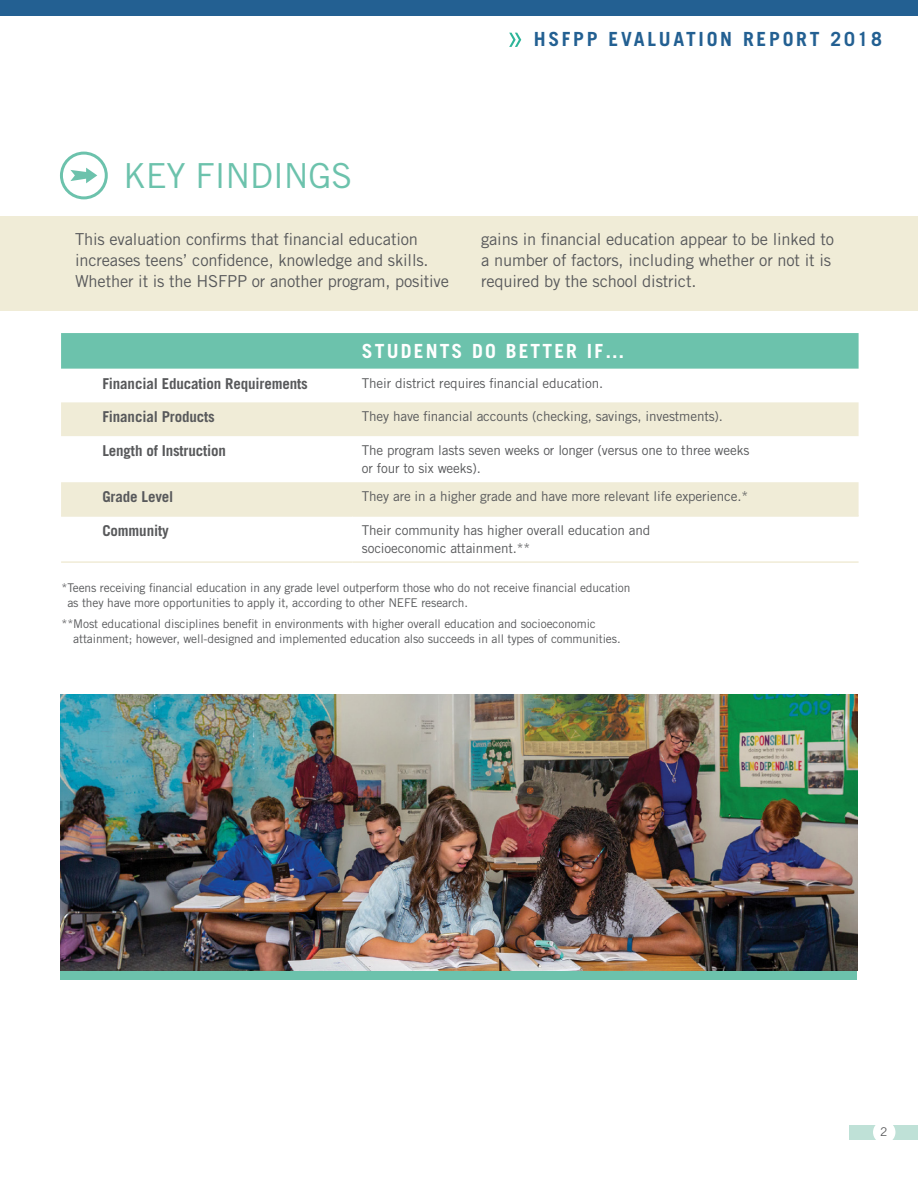
<style>
.page{position:relative;width:918px;height:1188px;background:#fff}
.page>*{position:absolute;margin:0;border:0;box-sizing:border-box;transform-origin:0 0}
.t1{font:34.5px "Trade Gothic LT Std";letter-spacing:-.01em;color:#6cc2ac}
.t2{font:700 19.5px "Trade Gothic LT Std";letter-spacing:.14em;color:#236092}
.t3{font:700 19.5px "Trade Gothic LT Std";letter-spacing:.11em;color:#fff}
.t4{font:16.5px/21px "Trade Gothic LT Std";letter-spacing:-.01em;color:#58595b}
.t5{font:700 15px "Trade Gothic LT Std";letter-spacing:-.01em;color:#58595b}
.t6{font:13.5px/18px "Trade Gothic LT Std";letter-spacing:-.01em;color:#58595b}
.t7{font:12px/15px "Trade Gothic LT Std";letter-spacing:-.01em;color:#58595b}
</style>
<div class="page">
<div style="left:0;top:0;width:918px;height:16px;background:#236092"></div>
<svg style="left:509px;top:33px;width:12px;height:14px"></svg>
<div style="left:849px;top:1125px;width:69px;height:15px;background:#bfe1d7"></div>
<div style="left:873px;top:1121px;width:22px;height:23px;background:#fff;border-radius:50%"></div>
<div style="left:0;top:216px;width:918px;height:94px;background:#f0ecd7"></div>
<div style="left:61px;top:970px;width:796px;height:9px;background:#6cc2ac"></div>
<svg style="left:60px;top:152px;width:48px;height:47px"></svg>
<div style="left:61px;top:333px;width:798px;height:36px;background:#6cc2ac"></div>
<svg style="left:61px;top:402px;width:798px;height:113px;fill:#f0ecd7"></svg>
<hr style="left:61px;top:515px;width:292px;height:2px;background:#f0ecd7">
<hr style="left:353px;top:515px;width:506px;height:2px;background:#f0ecd7">
<hr style="left:61px;top:561px;width:292px;height:2px;background:#f0ecd7">
<hr style="left:353px;top:561px;width:506px;height:2px;background:#f0ecd7">
<img style="left:61px;top:694px;width:796px;height:277px">
<h2 class="t2" style="left:534px;top:27px;width:350px">HSFPP EVALUATION REPORT 2018</h2>
<h1 class="t1" style="left:123px;top:154px;width:231px">KEY FINDINGS</h1>
<h3 class="t4" style="left:75px;top:229px;width:375px">This evaluation confirms that financial education increases teens’ confidence, knowledge and skills.<br>Whether it is the HSFPP or another program, positive</h3>
<h3 class="t4" style="left:481px;top:229px;width:355px">gains in financial education appear to be linked to a number of factors, including whether or not it is required by the school district.</h3>
<h2 class="t3" style="left:362px;top:339px;width:264px">STUDENTS DO BETTER IF…</h2>
<p class="t5" style="left:102px;top:374px;width:207px">Financial Education Requirements</p>
<p class="t6" style="left:362px;top:374px;width:243px">Their district requires financial education.</p>
<p class="t5" style="left:102px;top:408px;width:114px">Financial Products</p>
<p class="t6" style="left:362px;top:407px;width:363px">They have financial accounts (checking, savings, investments).</p>
<p class="t5" style="left:102px;top:442px;width:125px">Length of Instruction</p>
<p class="t6" style="left:362px;top:441px;width:389px">The program lasts seven weeks or longer (versus one to three weeks or four to six weeks).</p>
<p class="t5" style="left:102px;top:488px;width:72px">Grade Level</p>
<p class="t6" style="left:362px;top:487px;width:388px">They are in a higher grade and have more relevant life experience.*</p>
<p class="t5" style="left:102px;top:521px;width:68px">Community</p>
<p class="t6" style="left:362px;top:521px;width:290px">Their community has higher overall education and socioeconomic attainment.**</p>
<p class="t7" style="left:67px;top:580px;width:565px;text-indent:-6px">*Teens receiving financial education in any grade level outperform those who do not receive financial education as they have more opportunities to apply it, according to other NEFE research.</p>
<p class="t7" style="left:73px;top:617px;width:549px;text-indent:-12px">**Most educational disciplines benefit in environments with higher overall education and socioeconomic attainment; however, well-designed and implemented education also succeeds in all types of communities.</p>
<p class="t7" style="left:880px;top:1124px;width:9px">2</p>
</div>
